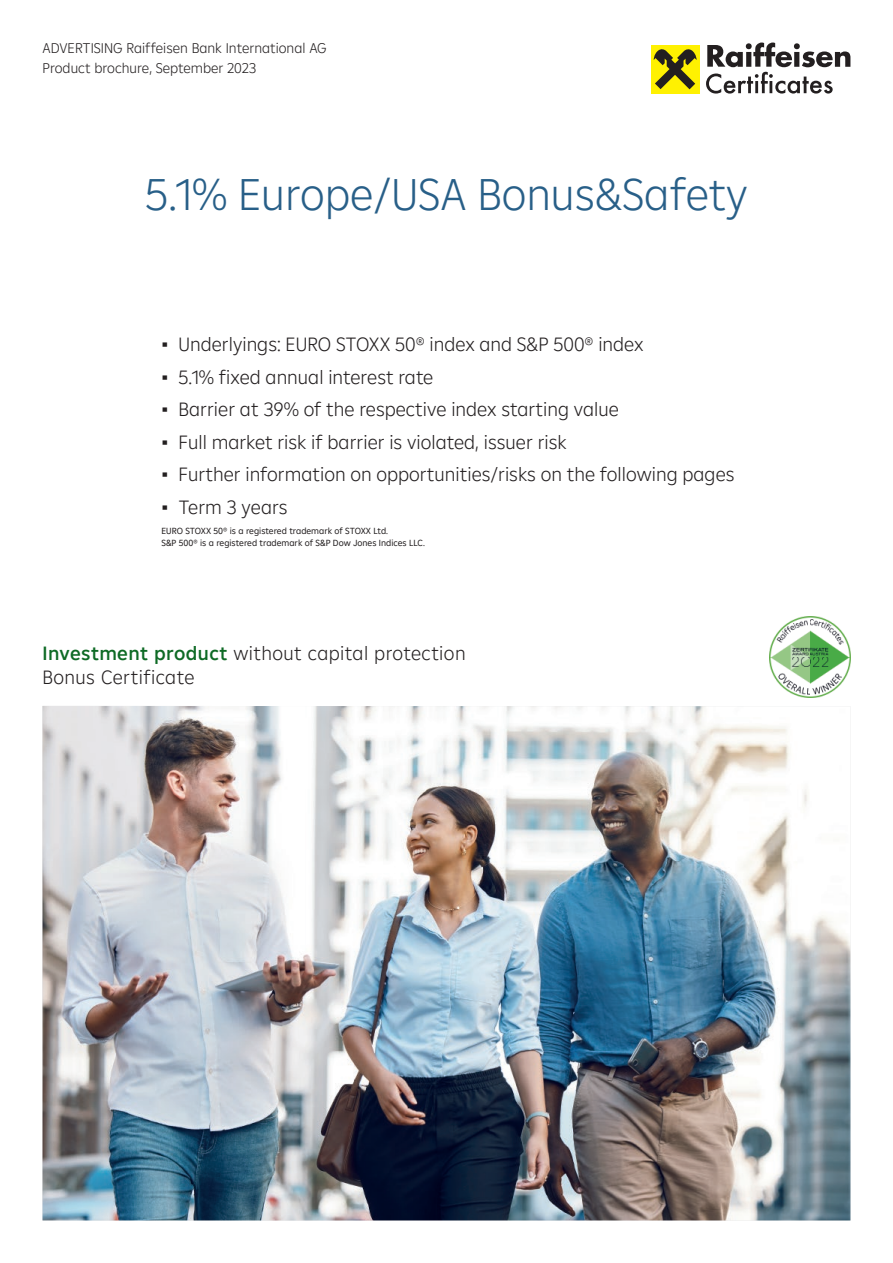
<style>
.page{position:relative;width:893px;height:1263px;background:#fff}
.page>*{position:absolute;margin:0;border:0;box-sizing:border-box;transform-origin:0 0}
.t1{font:300 45px "Amalia";color:#285f88}
.t2{font:300 19.5px "Amalia";color:#231f20}
.t3{font:300 19.5px/24px "Amalia";letter-spacing:.02em;color:#231f20}
.t4{font:300 14.25px/19.4px "Amalia";color:#231f20}
.t5{font:9px/12px "Amalia";color:#231f20}
.s1{font-family:"Trebuchet MS";font-weight:400}
.s2{font-weight:500;color:#0e6a25}
</style>
<div class="page">
<img style="left:43px;top:706px;width:807px;height:514px">
<img style="left:770px;top:617px;width:80px;height:81px">
<div style="left:651px;top:45px;width:48px;height:48px;background:#fff101"></div>
<svg style="left:654px;top:49px;width:43px;height:40px"></svg>
<svg style="left:706px;top:43px;width:144px;height:51px"></svg>
<p class="t4" style="left:43px;top:38px;width:286px">ADVERTISING Raiffeisen Bank International AG<br>Product brochure, September 2023</p>
<h1 class="t1" style="left:145px;top:165px;width:604px">5.1% Europe/USA Bonus&amp;Safety</h1>
<p class="t2" style="left:162px;top:332px;width:484px"><span class="s1">▪</span> Underlyings: EURO STOXX 50® index and S&amp;P 500® index</p>
<p class="t2" style="left:162px;top:364px;width:273px"><span class="s1">▪</span> 5.1% fixed annual interest rate</p>
<p class="t2" style="left:162px;top:397px;width:459px"><span class="s1">▪</span> Barrier at 39% of the respective index starting value</p>
<p class="t2" style="left:162px;top:429px;width:407px"><span class="s1">▪</span> Full market risk if barrier is violated, issuer risk</p>
<p class="t2" style="left:162px;top:462px;width:574px"><span class="s1">▪</span> Further information on opportunities/risks on the following pages</p>
<p class="t2" style="left:162px;top:494px;width:127px"><span class="s1">▪</span> Term 3 years</p>
<p class="t5" style="left:162px;top:525px;width:265px">EURO STOXX 50® is a registered trademark of STOXX Ltd.<br>S&amp;P 500® is a registered trademark of S&amp;P Dow Jones Indices LLC.</p>
<p class="t3" style="left:43px;top:641px;width:425px"><span class="s2">Investment product</span> without capital protection<br>Bonus Certificate</p>
</div>
